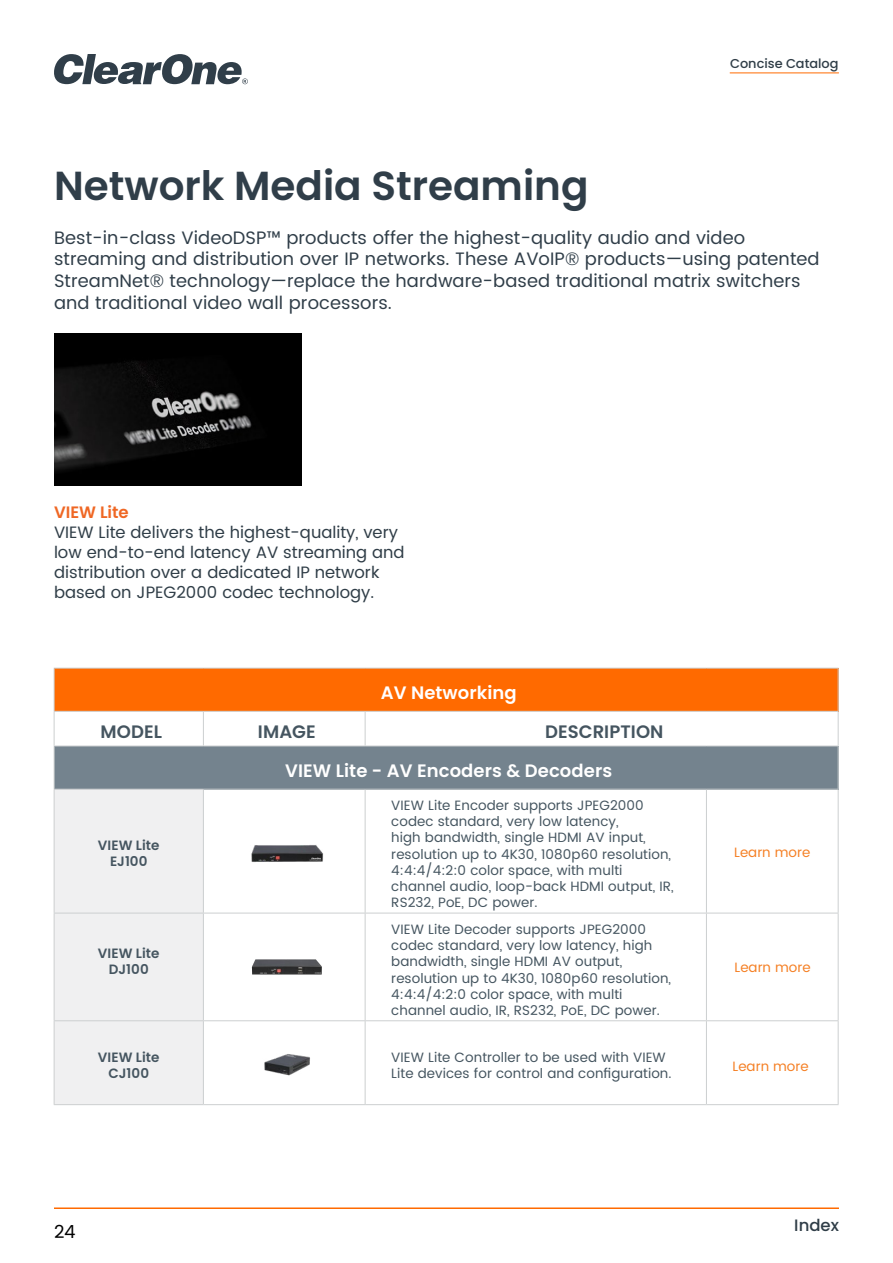
<style>
.page{position:relative;width:893px;height:1263px;background:#fff}
.page>*{position:absolute;margin:0;border:0;box-sizing:border-box;transform-origin:0 0}
.t1{font:600 40.5px "Poppins";color:#303e49}
.t2{font:18px/21.6px "Poppins";letter-spacing:.005em;color:#303e49}
.t3{font:600 18px "Poppins";letter-spacing:.005em;color:#fff}
.t4{font:600 18px "Poppins";letter-spacing:.005em;color:#455560}
.t5{font:18px "Poppins";color:#000}
.t6{font:16.5px/19.8px "Poppins";color:#2f3d47}
.t7{font:600 16.5px "Poppins";color:#ef6724}
.t8{font:500 16.5px "Poppins";color:#2f3d47}
.t9{font:13.5px/16.2px "Poppins";letter-spacing:.005em;color:#455560}
.t10{font:600 13.5px/16.2px "Poppins";letter-spacing:.005em;color:#455560;text-align:center}
.t11{font:13.5px "Poppins";color:#f58025}
.t12{font:500 12.9px "Poppins";color:#2f3d47}
</style>
<div class="page">
<svg style="left:54px;top:54px;width:194px;height:30px"></svg>
<hr style="left:730px;top:73px;width:109px;height:1px;background:#ff6a00">
<hr style="left:54px;top:1207px;width:785px;height:2px;background:#ff6a00">
<div style="left:54px;top:668px;width:784px;height:43px;background:#ff6a00"></div>
<svg style="left:55px;top:712px;width:783px;height:392px"></svg>
<div style="left:54px;top:746px;width:784px;height:43px;background:#74838e"></div>
<div style="left:55px;top:790px;width:148px;height:314px;background:#f0f0f1"></div>
<hr style="left:54px;top:668px;width:149px;height:1px;background:#cccfd0">
<hr style="left:54px;top:668px;width:1px;height:43px;background:#cccfd0">
<hr style="left:203px;top:668px;width:162px;height:1px;background:#cccfd0">
<hr style="left:365px;top:668px;width:341px;height:1px;background:#cccfd0">
<hr style="left:706px;top:668px;width:132px;height:1px;background:#cccfd0">
<hr style="left:838px;top:668px;width:1px;height:43px;background:#cccfd0">
<hr style="left:54px;top:711px;width:149px;height:1px;background:#cccfd0">
<hr style="left:54px;top:712px;width:1px;height:34px;background:#cccfd0">
<hr style="left:203px;top:711px;width:162px;height:1px;background:#cccfd0">
<hr style="left:203px;top:712px;width:1px;height:34px;background:#cccfd0">
<hr style="left:365px;top:711px;width:341px;height:1px;background:#cccfd0">
<hr style="left:365px;top:712px;width:1px;height:34px;background:#cccfd0">
<hr style="left:706px;top:711px;width:132px;height:1px;background:#cccfd0">
<hr style="left:838px;top:712px;width:1px;height:34px;background:#cccfd0">
<hr style="left:54px;top:746px;width:149px;height:1px;background:#cccfd0">
<hr style="left:54px;top:746px;width:1px;height:43px;background:#cccfd0">
<hr style="left:203px;top:746px;width:162px;height:1px;background:#cccfd0">
<hr style="left:365px;top:746px;width:341px;height:1px;background:#cccfd0">
<hr style="left:706px;top:746px;width:132px;height:1px;background:#cccfd0">
<hr style="left:838px;top:746px;width:1px;height:43px;background:#cccfd0">
<hr style="left:54px;top:789px;width:149px;height:1px;background:#cccfd0">
<hr style="left:54px;top:789px;width:1px;height:124px;background:#cccfd0">
<hr style="left:203px;top:789px;width:162px;height:1px;background:#cccfd0">
<hr style="left:203px;top:789px;width:1px;height:124px;background:#cccfd0">
<hr style="left:365px;top:789px;width:341px;height:1px;background:#cccfd0">
<hr style="left:365px;top:789px;width:1px;height:124px;background:#cccfd0">
<hr style="left:706px;top:789px;width:132px;height:1px;background:#cccfd0">
<hr style="left:706px;top:789px;width:1px;height:124px;background:#cccfd0">
<hr style="left:838px;top:789px;width:1px;height:124px;background:#cccfd0">
<hr style="left:54px;top:913px;width:149px;height:1px;background:#cccfd0">
<hr style="left:54px;top:913px;width:1px;height:107px;background:#cccfd0">
<hr style="left:203px;top:913px;width:162px;height:1px;background:#cccfd0">
<hr style="left:203px;top:913px;width:1px;height:107px;background:#cccfd0">
<hr style="left:365px;top:913px;width:341px;height:1px;background:#cccfd0">
<hr style="left:365px;top:913px;width:1px;height:107px;background:#cccfd0">
<hr style="left:706px;top:913px;width:132px;height:1px;background:#cccfd0">
<hr style="left:706px;top:913px;width:1px;height:107px;background:#cccfd0">
<hr style="left:838px;top:913px;width:1px;height:107px;background:#cccfd0">
<hr style="left:54px;top:1020px;width:149px;height:1px;background:#cccfd0">
<hr style="left:54px;top:1021px;width:1px;height:83px;background:#cccfd0">
<hr style="left:203px;top:1020px;width:162px;height:1px;background:#cccfd0">
<hr style="left:203px;top:1021px;width:1px;height:83px;background:#cccfd0">
<hr style="left:365px;top:1020px;width:341px;height:1px;background:#cccfd0">
<hr style="left:365px;top:1021px;width:1px;height:83px;background:#cccfd0">
<hr style="left:706px;top:1020px;width:132px;height:1px;background:#cccfd0">
<hr style="left:706px;top:1021px;width:1px;height:83px;background:#cccfd0">
<hr style="left:838px;top:1021px;width:1px;height:83px;background:#cccfd0">
<hr style="left:54px;top:1104px;width:149px;height:1px;background:#cccfd0">
<hr style="left:203px;top:1104px;width:162px;height:1px;background:#cccfd0">
<hr style="left:365px;top:1104px;width:341px;height:1px;background:#cccfd0">
<hr style="left:706px;top:1104px;width:132px;height:1px;background:#cccfd0">
<img style="left:246px;top:845px;width:82px;height:17px">
<img style="left:252px;top:959px;width:70px;height:15px">
<img style="left:258px;top:1053px;width:58px;height:22px">
<img style="left:54px;top:333px;width:247px;height:152px">
<p class="t12" style="left:730px;top:56px;width:110px">Concise Catalog</p>
<h1 class="t1" style="left:54px;top:163px;width:536px">Network Media Streaming</h1>
<p class="t2" style="left:54px;top:227px;width:767px">Best-in-class VideoDSP™ products offer the highest-quality audio and video streaming and distribution over IP networks. These AVoIP® products—using patented StreamNet® technology—replace the hardware-based traditional matrix switchers and traditional video wall processors.</p>
<p class="t7" style="left:54px;top:503px;width:76px">VIEW Lite</p>
<p class="t6" style="left:54px;top:523px;width:352px">VIEW Lite delivers the highest-quality, very low end-to-end latency AV streaming and distribution over a dedicated IP network based on JPEG2000 codec technology.</p>
<h2 class="t3" style="left:381px;top:682px;width:137px">AV Networking</h2>
<h2 class="t4" style="left:101px;top:721px;width:63px">MODEL</h2>
<h2 class="t4" style="left:258px;top:721px;width:59px">IMAGE</h2>
<h2 class="t4" style="left:545px;top:721px;width:120px">DESCRIPTION</h2>
<h2 class="t3" style="left:285px;top:760px;width:328px">VIEW Lite - AV Encoders &amp; Decoders</h2>
<p class="t10" style="left:98px;top:837px;width:63px">VIEW Lite<br>EJ100</p>
<p class="t10" style="left:98px;top:945px;width:63px">VIEW Lite<br>DJ100</p>
<p class="t9" style="left:391px;top:798px;width:284px">VIEW Lite Encoder supports JPEG2000 codec standard, very low latency,<br>high bandwidth, single HDMI AV input, resolution up to 4K30, 1080p60 resolution, 4:4:4/4:2:0 color space, with multi channel audio, loop-back HDMI output, IR, RS232, PoE, DC power.</p>
<p class="t9" style="left:391px;top:921px;width:281px">VIEW Lite Decoder supports JPEG2000 codec standard, very low latency, high bandwidth, single HDMI AV output, resolution up to 4K30, 1080p60 resolution, 4:4:4/4:2:0 color space, with multi channel audio, IR, RS232, PoE, DC power.</p>
<p class="t11" style="left:734px;top:842px;width:78px">Learn more</p>
<p class="t11" style="left:735px;top:958px;width:78px">Learn more</p>
<p class="t10" style="left:98px;top:1049px;width:63px">VIEW Lite<br>CJ100</p>
<p class="t9" style="left:391px;top:1050px;width:282px">VIEW Lite Controller to be used with VIEW<br>Lite devices for control and configuration.</p>
<p class="t11" style="left:733px;top:1056px;width:78px">Learn more</p>
<h2 class="t5" style="left:54px;top:1218px;width:23px">24</h2>
<p class="t8" style="left:794px;top:1216px;width:46px">Index</p>
</div>
